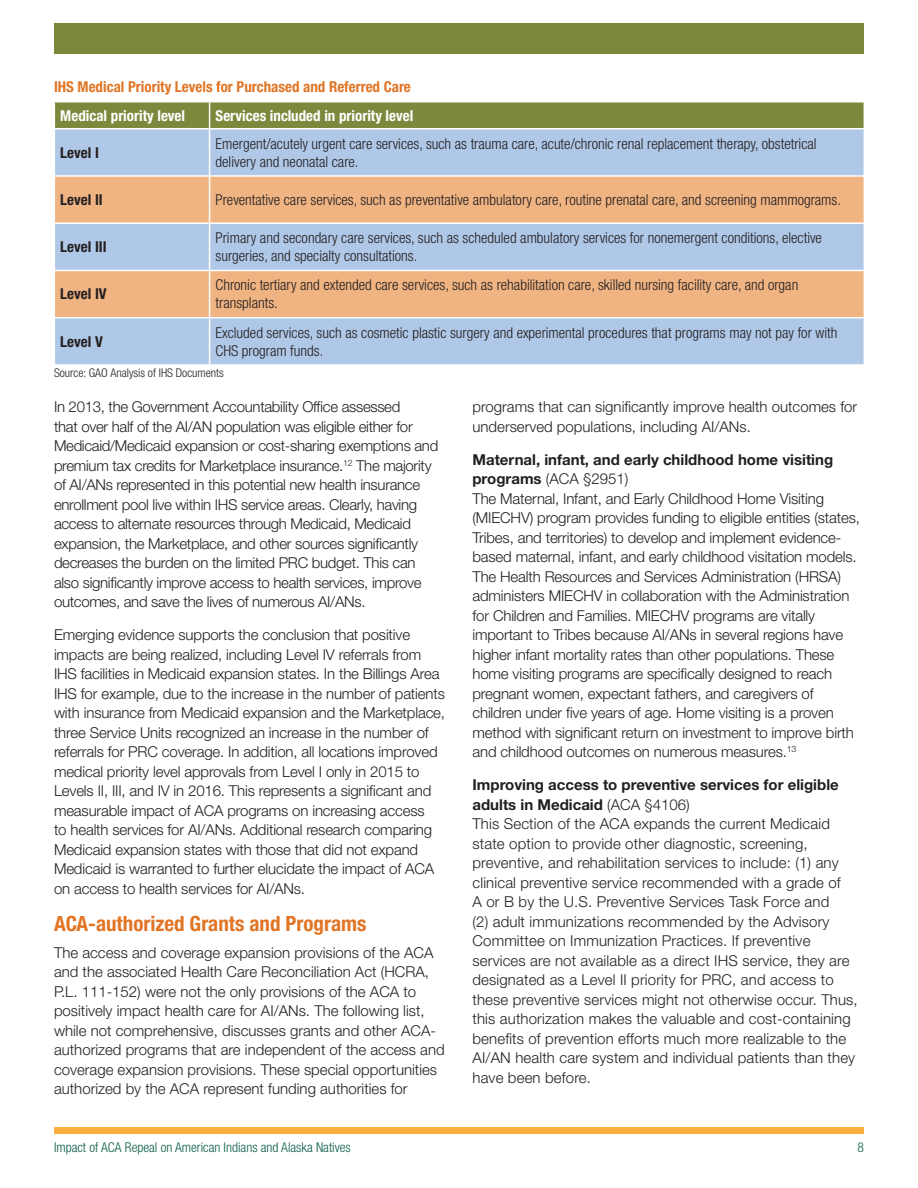
<style>
.page{position:relative;width:918px;height:1188px;background:#fff}
.page>*{position:absolute;margin:0;border:0;box-sizing:border-box;transform-origin:0 0}
.Subhead1{font:700 condensed 21px "Helvetica Neue LT Std";color:#e17525}
.Chart_Title{font:300 15px/19.5px "Helvetica Neue LT Std";letter-spacing:-.01em;color:#231f20}
.Chart_Title-2{font:300 15px/19.5px "Helvetica Neue LT Std";letter-spacing:.01em;color:#231f20}
.t1{font:300 condensed 15px/18px "Helvetica Neue LT Std";color:#231f20}
.t2{font:700 15px/19.5px "Helvetica Neue LT Std";color:#231f20}
.Chart_Title-3{font:700 condensed 15px "Helvetica Neue LT Std";color:#e17525}
.t3{font:700 condensed 15px "Helvetica Neue LT Std";color:#fff}
.t4{font:700 condensed 15px "Helvetica Neue LT Std";color:#231f20}
.t5{font:300 condensed 13.5px "Helvetica Neue LT Std";color:#0d5e4a}
.Chart_Source{font:300 condensed 12px "Helvetica Neue LT Std";color:#231f20}
.s1{font-weight:300}
</style>
<div class="page">
<div style="left:54px;top:24px;width:810px;height:30px;background:#7b883c"></div>
<div style="left:54px;top:1128px;width:810px;height:6px;background:#fbb03f"></div>
<div style="left:55px;top:129px;width:809px;height:235px;background:#b0c8e7"></div>
<svg style="left:55px;top:177px;width:809px;height:140px;fill:#f0b483"></svg>
<div style="left:54px;top:102px;width:811px;height:26px;background:#7b893c"></div>
<hr style="left:209px;top:129px;width:1px;height:46px;background:#fff">
<hr style="left:54px;top:175px;width:156px;height:2px;background:#fff">
<hr style="left:210px;top:175px;width:655px;height:2px;background:#fff">
<hr style="left:209px;top:177px;width:1px;height:45px;background:#fff">
<hr style="left:54px;top:222px;width:156px;height:2px;background:#fff">
<hr style="left:210px;top:222px;width:655px;height:2px;background:#fff">
<hr style="left:209px;top:224px;width:1px;height:46px;background:#fff">
<hr style="left:54px;top:270px;width:156px;height:1px;background:#fff">
<hr style="left:210px;top:270px;width:655px;height:1px;background:#fff">
<hr style="left:209px;top:271px;width:1px;height:46px;background:#fff">
<hr style="left:54px;top:317px;width:156px;height:1px;background:#fff">
<hr style="left:210px;top:317px;width:655px;height:1px;background:#fff">
<hr style="left:209px;top:318px;width:1px;height:46px;background:#fff">
<p class="Chart_Title-3" style="left:54px;top:77px;width:358px">IHS Medical Priority Levels for Purchased and Referred Care</p>
<p class="t3" style="left:60px;top:106px;width:126px">Medical priority level</p>
<p class="t3" style="left:216px;top:106px;width:199px">Services included in priority level</p>
<p class="t4" style="left:60px;top:143px;width:40px">Level I</p>
<p class="t1" style="left:216px;top:134px;width:603px">Emergent/acutely urgent care services, such as trauma care, acute/chronic renal replacement therapy, obstetrical delivery and neonatal care.</p>
<p class="t4" style="left:60px;top:191px;width:44px">Level II</p>
<p class="t1" style="left:216px;top:191px;width:627px">Preventative care services, such as preventative ambulatory care, routine prenatal care, and screening mammograms.</p>
<p class="t4" style="left:60px;top:238px;width:48px">Level III</p>
<p class="t1" style="left:216px;top:229px;width:608px">Primary and secondary care services, such as scheduled ambulatory services for nonemergent conditions, elective surgeries, and specialty consultations.</p>
<p class="t4" style="left:60px;top:285px;width:48px">Level IV</p>
<p class="t1" style="left:216px;top:276px;width:584px">Chronic tertiary and extended care services, such as rehabilitation care, skilled nursing facility care, and organ transplants.</p>
<p class="t4" style="left:60px;top:332px;width:44px">Level V</p>
<p class="t1" style="left:216px;top:323px;width:623px">Excluded services, such as cosmetic plastic surgery and experimental procedures that programs may not pay for with<br>CHS program funds.</p>
<p class="Chart_Source" style="left:54px;top:366px;width:171px">Source: GAO Analysis of IHS Documents</p>
<p class="Chart_Title" style="left:54px;top:397px;width:386px">In 2013, the Government Accountability Office assessed<br>that over half of the AI/AN population was eligible either for Medicaid/Medicaid expansion or cost-sharing exemptions and premium tax credits for Marketplace insurance.<sup>12</sup> The majority of AI/ANs represented in this potential new health insurance enrollment pool live within IHS service areas. Clearly, having access to alternate resources through Medicaid, Medicaid expansion, the Marketplace, and other sources significantly decreases the burden on the limited PRC budget. This can also significantly improve access to health services, improve outcomes, and save the lives of numerous AI/ANs.</p>
<p class="Chart_Title" style="left:54px;top:625px;width:393px">Emerging evidence supports the conclusion that positive impacts are being realized, including Level IV referrals from IHS facilities in Medicaid expansion states. In the Billings Area IHS for example, due to the increase in the number of patients with insurance from Medicaid expansion and the Marketplace, three Service Units recognized an increase in the number of referrals for PRC coverage. In addition, all locations improved medical priority level approvals from Level I only in 2015 to Levels II, III, and IV in 2016. This represents a significant and measurable impact of ACA programs on increasing access<br>to health services for AI/ANs. Additional research comparing Medicaid expansion states with those that did not expand Medicaid is warranted to further elucidate the impact of ACA on access to health services for AI/ANs.</p>
<p class="Subhead1" style="left:54px;top:911px;width:314px">ACA-authorized Grants and Programs</p>
<p class="Chart_Title" style="left:54px;top:942px;width:392px">The access and coverage expansion provisions of the ACA and the associated Health Care Reconciliation Act (HCRA, P.L. 111-152) were not the only provisions of the ACA to positively impact health care for AI/ANs. The following list, while not comprehensive, discusses grants and other ACA&shy;authorized programs that are independent of the access and coverage expansion provisions. These special opportunities authorized by the ACA represent funding authorities for</p>
<p class="Chart_Title" style="left:472px;top:397px;width:386px">programs that can significantly improve health outcomes for underserved populations, including AI/ANs.</p>
<p class="t2" style="left:472px;top:450px;width:362px">Maternal, infant, and early childhood home visiting programs <span class="s1">(ACA §2951)</span></p>
<p class="Chart_Title" style="left:472px;top:489px;width:389px">The Maternal, Infant, and Early Childhood Home Visiting (MIECHV) program provides funding to eligible entities (states, Tribes, and territories) to develop and implement evidence&shy;based maternal, infant, and early childhood visitation models.<br>The Health Resources and Services Administration (HRSA) administers MIECHV in collaboration with the Administration for Children and Families. MIECHV programs are vitally important to Tribes because AI/ANs in several regions have higher infant mortality rates than other populations. These home visiting programs are specifically designed to reach pregnant women, expectant fathers, and caregivers of children under five years of age. Home visiting is a proven method with significant return on investment to improve birth and childhood outcomes on numerous measures.<sup>13</sup></p>
<p class="t2" style="left:472px;top:775px;width:368px">Improving access to preventive services for eligible adults in Medicaid <span class="s1">(ACA §4106)</span></p>
<p class="Chart_Title-2" style="left:472px;top:814px;width:387px">This Section of the ACA expands the current Medicaid state option to provide other diagnostic, screening, preventive, and rehabilitation services to include: (1) any clinical preventive service recommended with a grade of<br>A or B by the U.S. Preventive Services Task Force and<br>(2) adult immunizations recommended by the Advisory Committee on Immunization Practices. If preventive services are not available as a direct IHS service, they are designated as a Level II priority for PRC, and access to these preventive services might not otherwise occur. Thus, this authorization makes the valuable and cost-containing benefits of prevention efforts much more realizable to the AI/AN health care system and individual patients than they have been before.</p>
<p class="t5" style="left:54px;top:1140px;width:298px">Impact of ACA Repeal on American Indians and Alaska Natives</p>
<p class="t5" style="left:858px;top:1140px;width:8px">8</p>
</div>
